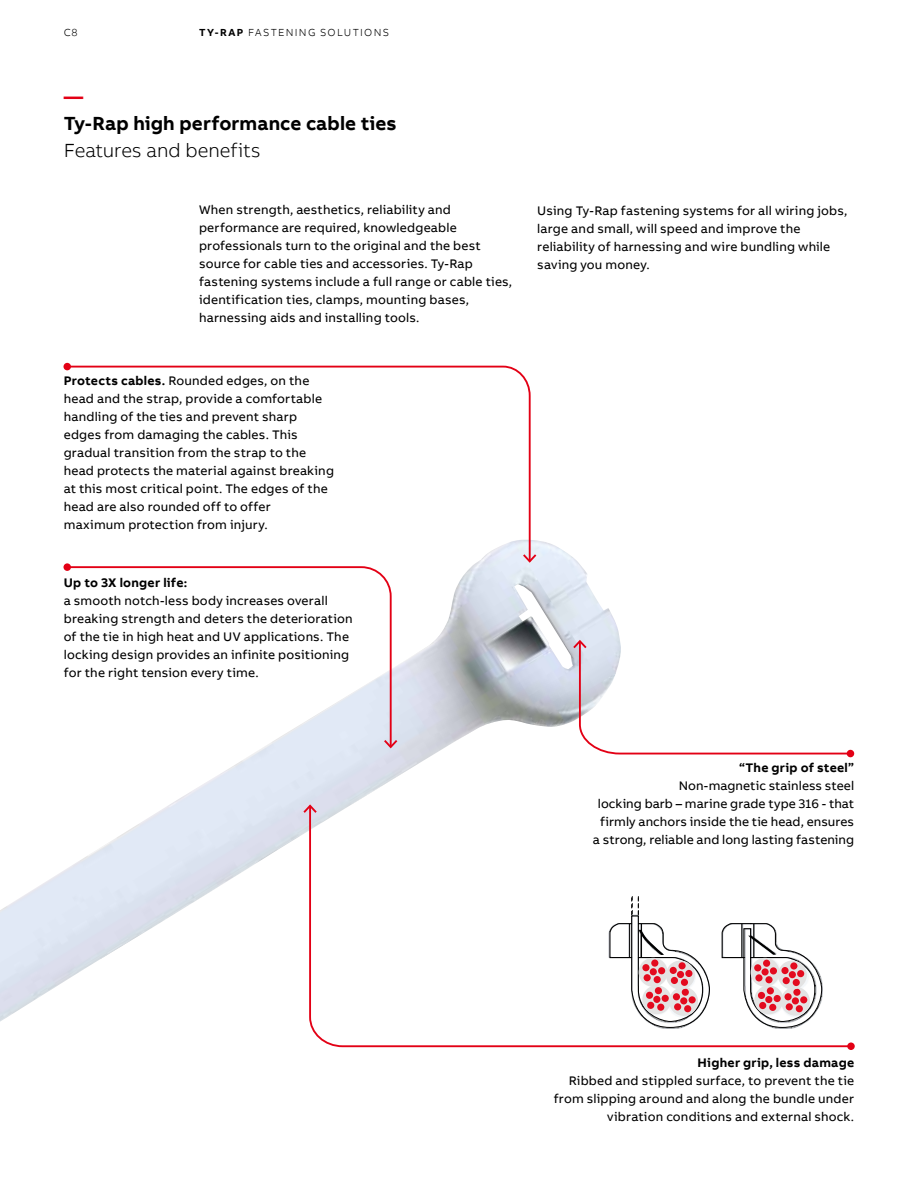
<style>
.page{position:relative;width:918px;height:1188px;background:#fff}
.page>*{position:absolute;margin:0;border:0;box-sizing:border-box;transform-origin:0 0}
.t1{font:700 19.5px "AB Bvoice";letter-spacing:.005em;color:#000}
.t2{font:300 19.5px "AB Bvoice";letter-spacing:-.005em;color:#000}
.t3{font:700 19.5px "AB Bvoice";color:#e30015}
.t4{font:12.75px/18px "AB Bvoice";letter-spacing:.015em;color:#000}
.t5{font:700 12.75px "AB Bvoice";letter-spacing:.02em;color:#000}
.t6{font:300 10.5px "AB Bvoice";letter-spacing:.12em;color:#000}
.s1{font-weight:700}
</style>
<div class="page">
<img style="left:0;top:540px;width:620px;height:482px">
<svg style="left:65px;top:365px;width:467px;height:198px"></svg>
<div style="left:63px;top:363px;width:8px;height:7px;background:#e30015;border-radius:50%"></div>
<svg style="left:521px;top:552px;width:17px;height:12px"></svg>
<svg style="left:65px;top:565px;width:328px;height:184px"></svg>
<div style="left:63px;top:563px;width:8px;height:8px;background:#e30015;border-radius:50%"></div>
<svg style="left:382px;top:738px;width:17px;height:12px"></svg>
<div style="left:847px;top:750px;width:7px;height:7px;background:#e30015;border-radius:50%"></div>
<svg style="left:571px;top:638px;width:281px;height:117px"></svg>
<svg style="left:308px;top:804px;width:545px;height:244px"></svg>
<div style="left:847px;top:1043px;width:8px;height:7px;background:#e30015;border-radius:50%"></div>
<svg style="left:301px;top:803px;width:18px;height:12px"></svg>
<img style="left:600px;top:885px;width:238px;height:144px">
<svg style="left:609px;top:897px;width:101px;height:131px"></svg>
<svg style="left:639px;top:958px;width:29px;height:29px"></svg>
<svg style="left:642px;top:964px;width:8px;height:7px"></svg>
<div style="left:650px;top:968px;width:7px;height:7px;background:#e30b1f;border-radius:50%"></div>
<div style="left:651px;top:960px;width:7px;height:7px;background:#e30b1f;border-radius:50%"></div>
<div style="left:658px;top:967px;width:7px;height:7px;background:#e30b1f;border-radius:50%"></div>
<div style="left:654px;top:976px;width:7px;height:7px;background:#e30b1f;border-radius:50%"></div>
<div style="left:644px;top:974px;width:7px;height:7px;background:#e30b1f;border-radius:50%"></div>
<svg style="left:642px;top:985px;width:29px;height:29px"></svg>
<div style="left:646px;top:992px;width:7px;height:7px;background:#e30b1f;border-radius:50%"></div>
<div style="left:653px;top:996px;width:7px;height:7px;background:#e30b1f;border-radius:50%"></div>
<div style="left:655px;top:987px;width:7px;height:7px;background:#e30b1f;border-radius:50%"></div>
<div style="left:662px;top:995px;width:7px;height:7px;background:#e30b1f;border-radius:50%"></div>
<div style="left:657px;top:1004px;width:7px;height:7px;background:#e30b1f;border-radius:50%"></div>
<div style="left:647px;top:1002px;width:7px;height:7px;background:#e30b1f;border-radius:50%"></div>
<svg style="left:669px;top:987px;width:29px;height:29px"></svg>
<div style="left:673px;top:993px;width:7px;height:7px;background:#e30b1f;border-radius:50%"></div>
<div style="left:680px;top:997px;width:7px;height:7px;background:#e30b1f;border-radius:50%"></div>
<div style="left:682px;top:989px;width:7px;height:7px;background:#e30b1f;border-radius:50%"></div>
<div style="left:689px;top:996px;width:7px;height:7px;background:#e30b1f;border-radius:50%"></div>
<div style="left:684px;top:1005px;width:7px;height:7px;background:#e30b1f;border-radius:50%"></div>
<div style="left:674px;top:1003px;width:7px;height:7px;background:#e30b1f;border-radius:50%"></div>
<svg style="left:666px;top:961px;width:29px;height:28px"></svg>
<div style="left:670px;top:967px;width:7px;height:7px;background:#e30b1f;border-radius:50%"></div>
<div style="left:677px;top:971px;width:7px;height:7px;background:#e30b1f;border-radius:50%"></div>
<div style="left:679px;top:962px;width:7px;height:7px;background:#e30b1f;border-radius:50%"></div>
<svg style="left:685px;top:970px;width:7px;height:7px"></svg>
<div style="left:681px;top:979px;width:7px;height:7px;background:#e30b1f;border-radius:50%"></div>
<div style="left:671px;top:977px;width:7px;height:7px;background:#e30b1f;border-radius:50%"></div>
<svg style="left:721px;top:923px;width:101px;height:105px"></svg>
<svg style="left:754px;top:985px;width:29px;height:29px"></svg>
<div style="left:758px;top:992px;width:7px;height:7px;background:#e30b1f;border-radius:50%"></div>
<div style="left:765px;top:996px;width:7px;height:7px;background:#e30b1f;border-radius:50%"></div>
<div style="left:767px;top:987px;width:7px;height:7px;background:#e30b1f;border-radius:50%"></div>
<div style="left:774px;top:995px;width:7px;height:7px;background:#e30b1f;border-radius:50%"></div>
<div style="left:769px;top:1004px;width:7px;height:7px;background:#e30b1f;border-radius:50%"></div>
<div style="left:759px;top:1002px;width:7px;height:7px;background:#e30b1f;border-radius:50%"></div>
<svg style="left:751px;top:958px;width:29px;height:29px"></svg>
<div style="left:754px;top:964px;width:7px;height:7px;background:#e30b1f;border-radius:50%"></div>
<svg style="left:762px;top:968px;width:7px;height:8px"></svg>
<div style="left:763px;top:960px;width:7px;height:7px;background:#e30b1f;border-radius:50%"></div>
<svg style="left:770px;top:967px;width:7px;height:8px"></svg>
<svg style="left:765px;top:976px;width:8px;height:7px"></svg>
<svg style="left:755px;top:974px;width:8px;height:7px"></svg>
<svg style="left:781px;top:987px;width:29px;height:29px"></svg>
<div style="left:785px;top:993px;width:7px;height:7px;background:#e30b1f;border-radius:50%"></div>
<div style="left:792px;top:997px;width:7px;height:7px;background:#e30b1f;border-radius:50%"></div>
<svg style="left:793px;top:989px;width:8px;height:7px"></svg>
<div style="left:800px;top:996px;width:7px;height:7px;background:#e30b1f;border-radius:50%"></div>
<div style="left:796px;top:1005px;width:7px;height:7px;background:#e30b1f;border-radius:50%"></div>
<div style="left:786px;top:1003px;width:7px;height:7px;background:#e30b1f;border-radius:50%"></div>
<svg style="left:778px;top:961px;width:29px;height:28px"></svg>
<svg style="left:781px;top:967px;width:8px;height:7px"></svg>
<div style="left:789px;top:971px;width:7px;height:7px;background:#e30b1f;border-radius:50%"></div>
<svg style="left:790px;top:962px;width:7px;height:8px"></svg>
<div style="left:797px;top:970px;width:7px;height:7px;background:#e30b1f;border-radius:50%"></div>
<div style="left:793px;top:979px;width:7px;height:7px;background:#e30b1f;border-radius:50%"></div>
<div style="left:783px;top:977px;width:7px;height:7px;background:#e30b1f;border-radius:50%"></div>
<div style="left:714px;top:892px;width:117px;height:20px;background:#fff"></div>
<p class="t6" style="left:64px;top:26px;width:15px">C8</p>
<p class="t6" style="left:199px;top:26px;width:192px"><span class="s1">TY-RAP</span> FASTENING SOLUTIONS</p>
<h1 class="t3" style="left:64px;top:84px;width:21px">—</h1>
<h1 class="t1" style="left:64px;top:111px;width:335px">Ty-Rap high performance cable ties</h1>
<h1 class="t2" style="left:64px;top:139px;width:199px">Features and benefits</h1>
<p class="t4" style="left:199px;top:201px;width:315px">When strength, aesthetics, reliability and performance are required, knowledgeable professionals turn to the original and the best source for cable ties and accessories. Ty-Rap fastening systems include a full range or cable ties, identification ties, clamps, mounting bases, harnessing aids and installing tools.</p>
<p class="t4" style="left:64px;top:372px;width:272px"><span class="s1">Protects cables.</span> Rounded edges, on the head and the strap, provide a comfortable handling of the ties and prevent sharp edges from damaging the cables. This gradual transition from the strap to the head protects the material against breaking at this most critical point. The edges of the head are also rounded off to offer maximum protection from injury.</p>
<p class="t5" style="left:64px;top:575px;width:125px">Up to 3X longer life:</p>
<p class="t4" style="left:64px;top:592px;width:290px">a smooth notch-less body increases overall breaking strength and deters the deterioration of the tie in high heat and UV applications. The locking design provides an infinite positioning for the right tension every time.</p>
<p class="t4" style="left:537px;top:202px;width:312px">Using Ty-Rap fastening systems for all wiring jobs, large and small, will speed and improve the reliability of harnessing and wire bundling while saving you money.</p>
<p class="t5" style="left:739px;top:760px;width:116px">“The grip of steel”</p>
<p class="t4" style="left:593px;top:777px;width:263px;text-align:right">Non-magnetic stainless steel<br>locking barb – marine grade type 316 - that firmly anchors inside the tie head, ensures a strong, reliable and long lasting fastening</p>
<p class="t5" style="left:698px;top:1054px;width:158px">Higher grip, less damage</p>
<p class="t4" style="left:554px;top:1072px;width:302px;text-align:right">Ribbed and stippled surface, to prevent the tie from slipping around and along the bundle under vibration conditions and external shock.</p>
</div>
